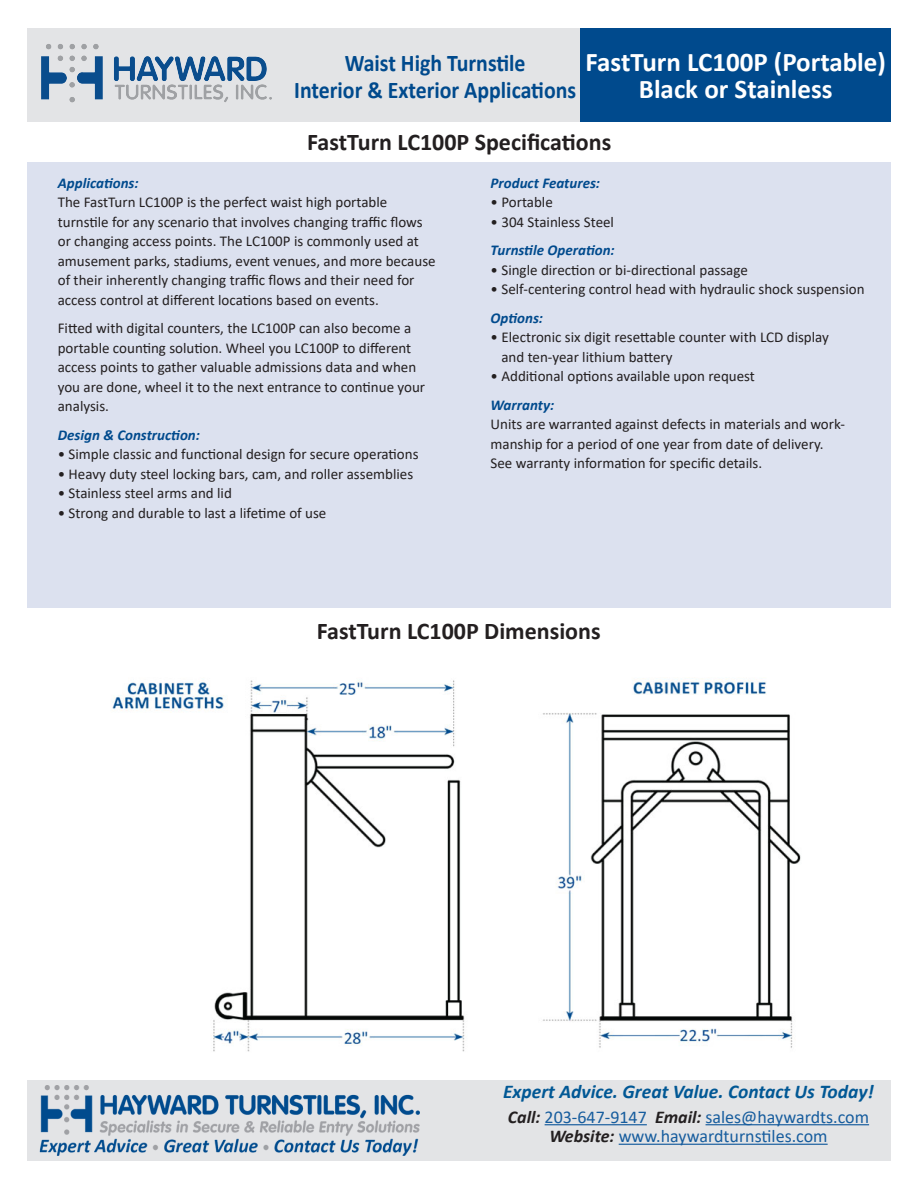
<style>
.page{position:relative;width:918px;height:1188px;background:#fff}
.page>*{position:absolute;margin:0;border:0;box-sizing:border-box;transform-origin:0 0}
.t1{font:700 27px/27px "Calibri";color:#fff;text-align:center}
.t2{font:700 24px "Calibri";color:#231f20}
.t3{font:700 24px/27px "Calibri";color:#004a8d;text-align:center;scale:.91 1}
.t4{font:italic 700 19.5px "Calibri";color:#015895}
.t5{font:18px "Calibri";color:#175d9e}
._10_subheads_blue{font:15px/19.5px "Calibri";color:#231f20}
.body_10_13{font:15px/19.5px "Calibri";color:#231f20}
._10_subheads_blue-2{font:italic 700 15px "Calibri";color:#004a8d}
.body_10_13-2{font:italic 700 15px "Calibri";color:#004a8d}
.s1{font-weight:700;font-style:italic;color:#004a8d}
.s2{font-weight:700;font-style:italic;color:#231f20}
</style>
<div class="page">
<div style="left:27px;top:28px;width:615px;height:94px;background:#e3e4e6"></div>
<div style="left:580px;top:28px;width:311px;height:94px;background:#004a8d"></div>
<div style="left:28px;top:162px;width:863px;height:446px;background:#dce1ef"></div>
<div style="left:27px;top:1080px;width:864px;height:81px;background:#e3e4e6"></div>
<img style="left:40px;top:1086px;width:379px;height:69px">
<hr style="left:545px;top:1124px;width:102px;height:1px;background:#175d9e">
<hr style="left:706px;top:1124px;width:163px;height:1px;background:#175d9e">
<hr style="left:619px;top:1144px;width:209px;height:1px;background:#175d9e">
<img style="left:41px;top:44px;width:231px;height:59px">
<img style="left:112px;top:680px;width:689px;height:372px">
<p class="t3" style="left:294px;top:50px;width:311px">Waist High Turnstile<br>Interior &amp; Exterior Applications</p>
<p class="t1" style="left:586px;top:49px;width:302px">FastTurn LC100P (Portable)<br>Black or Stainless</p>
<p class="t2" style="left:307px;top:125px;width:305px">FastTurn LC100P Specifications</p>
<p class="_10_subheads_blue" style="left:58px;top:173px;width:379px"><span class="s1">Applications:<br></span>The FastTurn LC100P is the perfect waist high portable turnstile for any scenario that involves changing traffic flows or changing access points. The LC100P is commonly used at amusement parks, stadiums, event venues, and more because of their inherently changing traffic flows and their need for access control at different locations based on events.</p>
<p class="_10_subheads_blue" style="left:58px;top:318px;width:369px">Fitted with digital counters, the LC100P can also become a portable counting solution. Wheel you LC100P to different access points to gather valuable admissions data and when you are done, wheel it to the next entrance to continue your analysis.</p>
<p class="_10_subheads_blue-2" style="left:58px;top:424px;width:144px">Design &amp; Construction:</p>
<p class="_10_subheads_blue" style="left:58px;top:444px;width:362px">• Simple classic and functional design for secure operations</p>
<p class="_10_subheads_blue" style="left:58px;top:464px;width:357px">• Heavy duty steel locking bars, cam, and roller assemblies</p>
<p class="_10_subheads_blue" style="left:58px;top:483px;width:176px">• Stainless steel arms and lid</p>
<p class="_10_subheads_blue" style="left:58px;top:503px;width:270px">• Strong and durable to last a lifetime of use</p>
<p class="_10_subheads_blue-2" style="left:491px;top:172px;width:111px">Product Features:</p>
<p class="_10_subheads_blue" style="left:491px;top:192px;width:64px">• Portable</p>
<p class="_10_subheads_blue" style="left:491px;top:212px;width:125px">• 304 Stainless Steel</p>
<p class="_10_subheads_blue-2" style="left:491px;top:240px;width:126px">Turnstile Operation:</p>
<p class="_10_subheads_blue" style="left:491px;top:260px;width:259px">• Single direction or bi-directional passage</p>
<p class="_10_subheads_blue" style="left:491px;top:279px;width:375px">• Self-centering control head with hydraulic shock suspension</p>
<p class="body_10_13-2" style="left:491px;top:307px;width:54px">Options:</p>
<p class="body_10_13" style="left:501px;top:327px;width:329px;text-indent:-11px">• Electronic six digit resettable counter with LCD display and ten-year lithium battery</p>
<p class="body_10_13" style="left:491px;top:366px;width:266px">• Additional options available upon request</p>
<p class="_10_subheads_blue" style="left:491px;top:395px;width:356px"><span class="s1">Warranty:<br></span>Units are warranted against defects in materials and work&shy;manship for a period of one year from date of delivery.<br>See warranty information for specific details.</p>
<p class="t2" style="left:317px;top:614px;width:285px">FastTurn LC100P Dimensions</p>
<p class="t4" style="left:503px;top:1078px;width:372px">Expert Advice. Great Value. Contact Us Today!</p>
<p class="t5" style="left:508px;top:1104px;width:363px"><span class="s2">Call:</span> 203-647-9147 <span class="s2">Email:</span> sales@haywardts.com</p>
<p class="t5" style="left:549px;top:1124px;width:280px"><span class="s2">Website:</span> www.haywardturnstiles.com</p>
</div>
